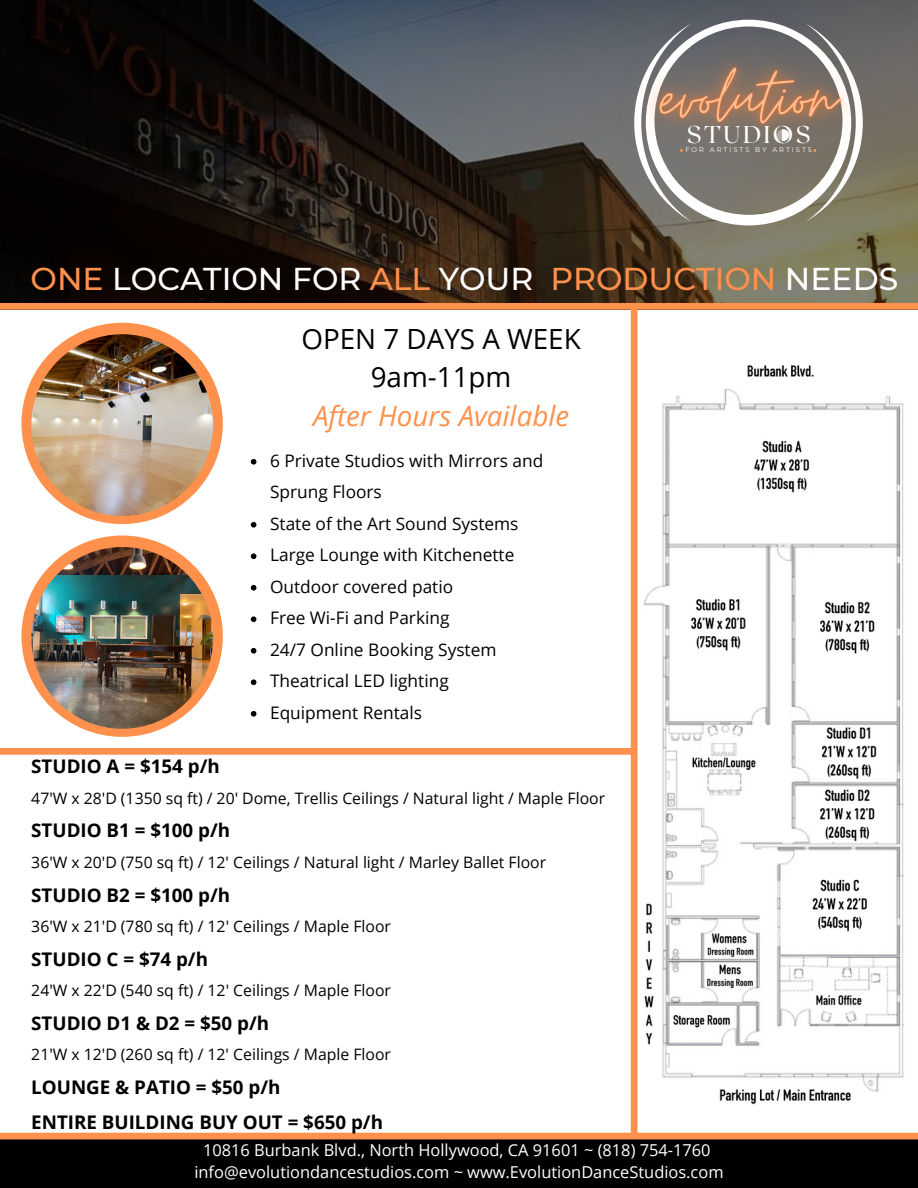
<style>
.page{position:relative;width:918px;height:1188px;background:#fff}
.page>*{position:absolute;margin:0;border:0;box-sizing:border-box;transform-origin:0 0}
.t1{font:500 31.5px "Montserrat";color:#fff}
.t2{font:27.75px/38.2px "Open Sans";color:#000;text-align:center}
.t3{font:italic 27.75px "Open Sans";color:#ff914d}
.t4{font:24.3px "Roxborough CF";letter-spacing:.1em;color:#fff}
.t5{font:700 18.75px/34.8px "Open Sans";color:#000}
.t6{font:17.25px/31.5px "Open Sans";color:#000}
.t7{font:16.35px/22.5px "Open Sans";color:#fff;text-align:center}
.t8{font:15.75px "Open Sans";color:#000}
.t9{font:6.75px "Montserrat";letter-spacing:.3em;color:#fff}
.s1{color:#ff914d}
</style>
<div class="page">
<img style="left:0;top:0;width:918px;height:303px">
<img style="left:571px;top:0;width:347px;height:240px">
<svg style="left:634px;top:20px;width:229px;height:205px;background:#91887f"></svg>
<div style="left:0;top:303px;width:918px;height:7px;background:#ff914d"></div>
<div style="left:21px;top:323px;width:202px;height:201px;background:#ff914d;border-radius:50%"></div>
<div style="left:21px;top:535px;width:202px;height:202px;background:#ff914d;border-radius:50%"></div>
<img style="left:31px;top:334px;width:182px;height:182px;border-radius:50%">
<img style="left:31px;top:547px;width:182px;height:182px;border-radius:50%">
<img style="left:643px;top:365px;width:261px;height:740px">
<svg style="left:251px;top:459px;width:5px;height:6px"></svg>
<svg style="left:251px;top:522px;width:5px;height:6px"></svg>
<svg style="left:251px;top:553px;width:5px;height:6px"></svg>
<svg style="left:251px;top:585px;width:5px;height:6px"></svg>
<svg style="left:251px;top:616px;width:5px;height:6px"></svg>
<svg style="left:251px;top:648px;width:5px;height:6px"></svg>
<svg style="left:251px;top:679px;width:5px;height:6px"></svg>
<svg style="left:251px;top:711px;width:5px;height:6px"></svg>
<div style="left:0;top:1136px;width:918px;height:52px;background:#000"></div>
<div style="left:0;top:748px;width:632px;height:7px;background:#ff914d"></div>
<div style="left:631px;top:309px;width:7px;height:824px;background:#ff914d"></div>
<div style="left:0;top:1133px;width:918px;height:6px;background:#ff914d"></div>
<h3 class="t4" style="left:687px;top:119px;width:125px">STUDIOS</h3>
<p class="t9" style="left:685px;top:146px;width:128px">FOR ARTISTS BY ARTISTS</p>
<h1 class="t1" style="left:31px;top:259px;width:869px"><span class="s1">ONE</span> LOCATION FOR <span class="s1">ALL</span> YOUR <span class="s1">PRODUCTION</span> NEEDS</h1>
<h2 class="t2" style="left:301px;top:319px;width:281px">OPEN 7 DAYS A WEEK<br>9am-11pm</h2>
<h2 class="t3" style="left:313px;top:396px;width:258px">After Hours Available</h2>
<p class="t6" style="left:270px;top:444px;width:275px">6 Private Studios with Mirrors and<br>Sprung Floors<br>State of the Art Sound Systems<br>Large Lounge with Kitchenette<br>Outdoor covered patio<br>Free Wi-Fi and Parking<br>24/7 Online Booking System<br>Theatrical LED lighting<br>Equipment Rentals</p>
<p class="t5" style="left:31px;top:749px;width:190px">STUDIO A = $154 p/h</p>
<p class="t8" style="left:31px;top:787px;width:575px">47'W x 28'D (1350 sq ft) / 20' Dome, Trellis Ceilings / Natural light / Maple Floor</p>
<p class="t5" style="left:31px;top:813px;width:200px">STUDIO B1 = $100 p/h</p>
<p class="t8" style="left:31px;top:851px;width:516px">36'W x 20'D (750 sq ft) / 12' Ceilings / Natural light / Marley Ballet Floor</p>
<p class="t5" style="left:31px;top:877px;width:200px">STUDIO B2 = $100 p/h</p>
<p class="t8" style="left:31px;top:915px;width:361px">36'W x 21'D (780 sq ft) / 12' Ceilings / Maple Floor</p>
<p class="t5" style="left:31px;top:941px;width:178px">STUDIO C = $74 p/h</p>
<p class="t8" style="left:31px;top:979px;width:361px">24'W x 22'D (540 sq ft) / 12' Ceilings / Maple Floor</p>
<p class="t5" style="left:31px;top:1005px;width:239px">STUDIO D1 &amp; D2 = $50 p/h</p>
<p class="t8" style="left:31px;top:1043px;width:361px">21'W x 12'D (260 sq ft) / 12' Ceilings / Maple Floor</p>
<p class="t5" style="left:31px;top:1069px;width:353px">LOUNGE &amp; PATIO = $50 p/h<br>ENTIRE BUILDING BUY OUT = $650 p/h</p>
<p class="t7" style="left:194px;top:1138px;width:531px">10816 Burbank Blvd., North Hollywood, CA 91601 ~ (818) 754-1760 info@evolutiondancestudios.com ~ www.EvolutionDanceStudios.com</p>
</div>
